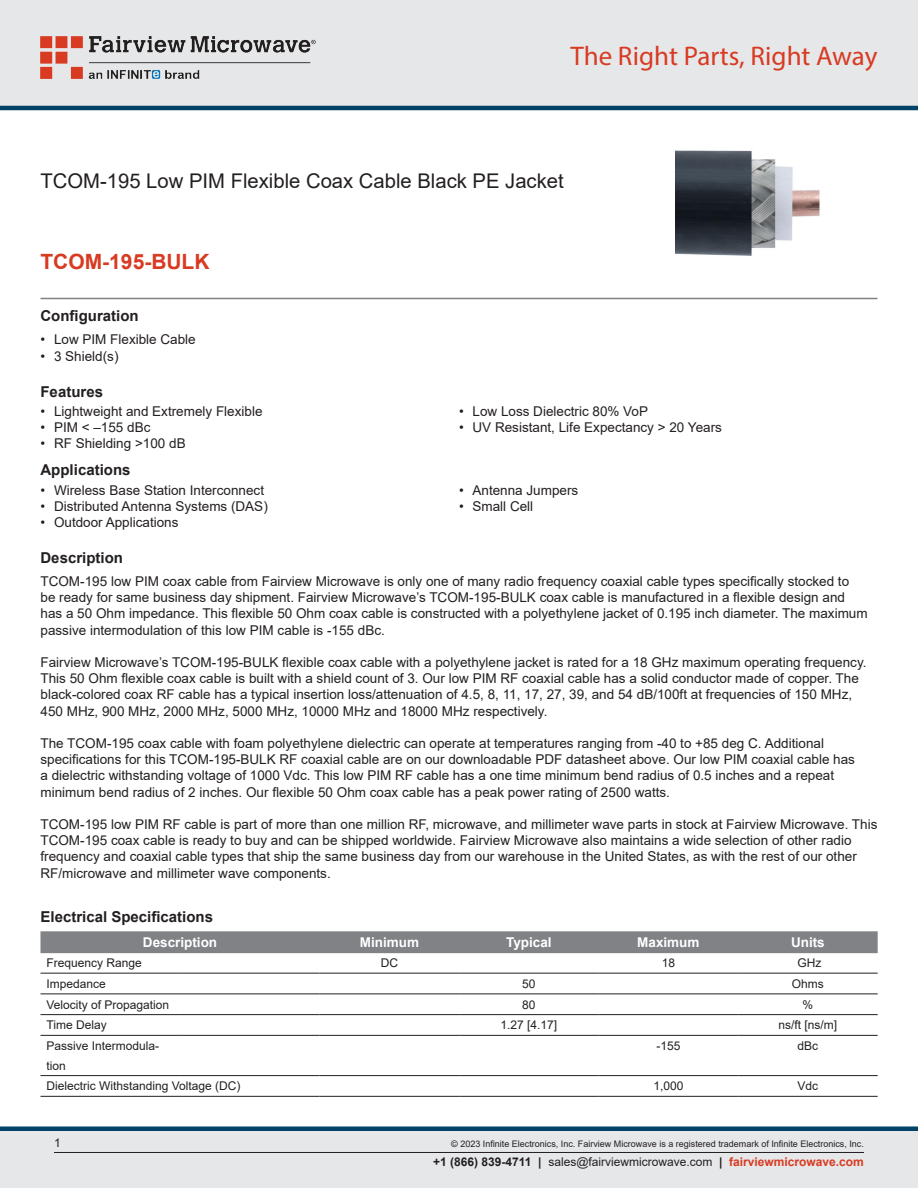
<style>
.page{position:relative;width:918px;height:1188px;background:#fff}
.page>*{position:absolute;margin:0;border:0;box-sizing:border-box;transform-origin:0 0}
.t1{font:27px "Myriad Pro";color:#d83a22}
.Branded_Part_No{font:700 21px "Arial";color:#d83a22}
.Web_Description_Para{font:20.25px "Arial";color:#231f20}
.Head1{font:700 15px "Arial";color:#231f20}
.MarketingDescription{font:13.5px/16.2px "Arial";color:#231f20}
.Table_Header{font:700 13.5px "Arial";color:#fff}
.Table_Body_Left{font:12px/19.5px "Arial";color:#231f20}
.Table_Body{font:12px "Arial";color:#231f20}
.Copyright_disclaimer{font:9px "Arial";color:#231f20}
.s1{font-weight:700}
.s2{font-weight:700;color:#d83a22}
</style>
<div class="page">
<div style="left:0;top:1131px;width:918px;height:57px;background:#e6e7e9"></div>
<div style="left:0;top:1126px;width:918px;height:5px;background:#004268"></div>
<div style="left:0;top:0;width:918px;height:108px;background:#e6e7e9"></div>
<hr style="left:0;top:106px;width:918px;height:4px;background:#004268">
<img style="left:40px;top:36px;width:276px;height:42px">
<hr style="left:54px;top:1152px;width:810px;height:1px;background:#231f20">
<hr style="left:40px;top:298px;width:838px;height:1px;background:#808285">
<img style="left:676px;top:150px;width:144px;height:106px">
<div style="left:40px;top:931px;width:838px;height:22px;background:#808285"></div>
<hr style="left:40px;top:973px;width:140px;height:1px;background:#231f20">
<hr style="left:180px;top:973px;width:140px;height:1px;background:#231f20">
<hr style="left:320px;top:973px;width:139px;height:1px;background:#231f20">
<hr style="left:459px;top:973px;width:140px;height:1px;background:#231f20">
<hr style="left:599px;top:973px;width:139px;height:1px;background:#231f20">
<hr style="left:738px;top:973px;width:140px;height:1px;background:#231f20">
<hr style="left:40px;top:994px;width:140px;height:1px;background:#231f20">
<hr style="left:180px;top:994px;width:140px;height:1px;background:#231f20">
<hr style="left:320px;top:994px;width:139px;height:1px;background:#231f20">
<hr style="left:459px;top:994px;width:140px;height:1px;background:#231f20">
<hr style="left:599px;top:994px;width:139px;height:1px;background:#231f20">
<hr style="left:738px;top:994px;width:140px;height:1px;background:#231f20">
<hr style="left:40px;top:1014px;width:140px;height:1px;background:#231f20">
<hr style="left:180px;top:1014px;width:140px;height:1px;background:#231f20">
<hr style="left:320px;top:1014px;width:139px;height:1px;background:#231f20">
<hr style="left:459px;top:1014px;width:140px;height:1px;background:#231f20">
<hr style="left:599px;top:1014px;width:139px;height:1px;background:#231f20">
<hr style="left:738px;top:1014px;width:140px;height:1px;background:#231f20">
<hr style="left:40px;top:1035px;width:140px;height:1px;background:#231f20">
<hr style="left:180px;top:1035px;width:140px;height:1px;background:#231f20">
<hr style="left:320px;top:1035px;width:139px;height:1px;background:#231f20">
<hr style="left:459px;top:1035px;width:140px;height:1px;background:#231f20">
<hr style="left:599px;top:1035px;width:139px;height:1px;background:#231f20">
<hr style="left:738px;top:1035px;width:140px;height:1px;background:#231f20">
<hr style="left:40px;top:1075px;width:140px;height:1px;background:#231f20">
<hr style="left:180px;top:1075px;width:140px;height:1px;background:#231f20">
<hr style="left:320px;top:1075px;width:139px;height:1px;background:#231f20">
<hr style="left:459px;top:1075px;width:140px;height:1px;background:#231f20">
<hr style="left:599px;top:1075px;width:139px;height:1px;background:#231f20">
<hr style="left:738px;top:1075px;width:140px;height:1px;background:#231f20">
<hr style="left:40px;top:1096px;width:140px;height:1px;background:#231f20">
<hr style="left:180px;top:1096px;width:140px;height:1px;background:#231f20">
<hr style="left:320px;top:1096px;width:139px;height:1px;background:#231f20">
<hr style="left:459px;top:1096px;width:140px;height:1px;background:#231f20">
<hr style="left:599px;top:1096px;width:139px;height:1px;background:#231f20">
<hr style="left:738px;top:1096px;width:140px;height:1px;background:#231f20">
<h1 class="t1" style="left:571px;top:39px;width:308px">The Right Parts, Right Away</h1>
<h1 class="Web_Description_Para" style="left:40px;top:167px;width:525px">TCOM-195 Low PIM Flexible Coax Cable Black PE Jacket</h1>
<p class="Branded_Part_No" style="left:40px;top:247px;width:171px">TCOM-195-BULK</p>
<p class="Head1" style="left:40px;top:306px;width:100px">Configuration</p>
<p class="MarketingDescription" style="left:40px;top:331px;width:157px">• Low PIM Flexible Cable</p>
<p class="MarketingDescription" style="left:40px;top:348px;width:80px">• 3 Shield(s)</p>
<p class="Head1" style="left:40px;top:381px;width:64px">Features</p>
<p class="MarketingDescription" style="left:40px;top:403px;width:224px">• Lightweight and Extremely Flexible</p>
<p class="MarketingDescription" style="left:40px;top:419px;width:111px">• PIM &lt; –155 dBc</p>
<p class="MarketingDescription" style="left:40px;top:435px;width:147px">• RF Shielding &gt;100 dB</p>
<p class="Head1" style="left:40px;top:460px;width:92px">Applications</p>
<p class="MarketingDescription" style="left:40px;top:482px;width:225px">• Wireless Base Station Interconnect</p>
<p class="MarketingDescription" style="left:40px;top:498px;width:229px">• Distributed Antenna Systems (DAS)</p>
<p class="MarketingDescription" style="left:40px;top:514px;width:140px">• Outdoor Applications</p>
<p class="MarketingDescription" style="left:459px;top:403px;width:191px">• Low Loss Dielectric 80% VoP</p>
<p class="MarketingDescription" style="left:459px;top:419px;width:265px">• UV Resistant, Life Expectancy &gt; 20 Years</p>
<p class="MarketingDescription" style="left:459px;top:482px;width:121px">• Antenna Jumpers</p>
<p class="MarketingDescription" style="left:459px;top:498px;width:76px">• Small Cell</p>
<p class="Head1" style="left:40px;top:547px;width:84px">Description</p>
<p class="MarketingDescription" style="left:40px;top:573px;width:829px">TCOM-195 low PIM coax cable from Fairview Microwave is only one of many radio frequency coaxial cable types specifically stocked to<br>be ready for same business day shipment. Fairview Microwave’s TCOM-195-BULK coax cable is manufactured in a flexible design and has a 50 Ohm impedance. This flexible 50 Ohm coax cable is constructed with a polyethylene jacket of 0.195 inch diameter. The maximum passive intermodulation of this low PIM cable is -155 dBc.</p>
<p class="MarketingDescription" style="left:40px;top:654px;width:828px">Fairview Microwave’s TCOM-195-BULK flexible coax cable with a polyethylene jacket is rated for a 18 GHz maximum operating frequency.<br>This 50 Ohm flexible coax cable is built with a shield count of 3. Our low PIM RF coaxial cable has a solid conductor made of copper. The black-colored coax RF cable has a typical insertion loss/attenuation of 4.5, 8, 11, 17, 27, 39, and 54 dB/100ft at frequencies of 150 MHz, 450 MHz, 900 MHz, 2000 MHz, 5000 MHz, 10000 MHz and 18000 MHz respectively.</p>
<p class="MarketingDescription" style="left:40px;top:735px;width:816px">The TCOM-195 coax cable with foam polyethylene dielectric can operate at temperatures ranging from -40 to +85 deg C. Additional specifications for this TCOM-195-BULK RF coaxial cable are on our downloadable PDF datasheet above. Our low PIM coaxial cable has a dielectric withstanding voltage of 1000 Vdc. This low PIM RF cable has a one time minimum bend radius of 0.5 inches and a repeat minimum bend radius of 2 inches. Our flexible 50 Ohm coax cable has a peak power rating of 2500 watts.</p>
<p class="MarketingDescription" style="left:40px;top:816px;width:838px">TCOM-195 low PIM RF cable is part of more than one million RF, microwave, and millimeter wave parts in stock at Fairview Microwave. This TCOM-195 coax cable is ready to buy and can be shipped worldwide. Fairview Microwave also maintains a wide selection of other radio frequency and coaxial cable types that ship the same business day from our warehouse in the United States, as with the rest of our other RF/microwave and millimeter wave components.</p>
<p class="Head1" style="left:40px;top:906px;width:174px">Electrical Specifications</p>
<p class="Table_Header" style="left:143px;top:933px;width:76px">Description</p>
<p class="Table_Header" style="left:360px;top:933px;width:61px">Minimum</p>
<p class="Table_Header" style="left:506px;top:933px;width:47px">Typical</p>
<p class="Table_Header" style="left:637px;top:933px;width:64px">Maximum</p>
<p class="Table_Header" style="left:791px;top:933px;width:35px">Units</p>
<p class="Table_Body_Left" style="left:46px;top:953px;width:97px">Frequency Range</p>
<p class="Table_Body" style="left:381px;top:955px;width:19px">DC</p>
<p class="Table_Body" style="left:662px;top:955px;width:15px">18</p>
<p class="Table_Body" style="left:798px;top:955px;width:25px">GHz</p>
<p class="Table_Body_Left" style="left:46px;top:974px;width:61px">Impedance</p>
<p class="Table_Body" style="left:522px;top:975px;width:15px">50</p>
<p class="Table_Body" style="left:792px;top:975px;width:34px">Ohms</p>
<p class="Table_Body_Left" style="left:46px;top:995px;width:124px">Velocity of Propagation</p>
<p class="Table_Body" style="left:522px;top:996px;width:15px">80</p>
<p class="Table_Body" style="left:803px;top:996px;width:12px">%</p>
<p class="Table_Body_Left" style="left:46px;top:1015px;width:62px">Time Delay</p>
<p class="Table_Body" style="left:501px;top:1017px;width:58px">1.27 [4.17]</p>
<p class="Table_Body" style="left:779px;top:1017px;width:60px">ns/ft [ns/m]</p>
<p class="Table_Body_Left" style="left:46px;top:1036px;width:114px">Passive Intermodula&shy;tion</p>
<p class="Table_Body" style="left:656px;top:1038px;width:26px">-155</p>
<p class="Table_Body" style="left:798px;top:1038px;width:22px">dBc</p>
<p class="Table_Body_Left" style="left:46px;top:1076px;width:196px">Dielectric Withstanding Voltage (DC)</p>
<p class="Table_Body" style="left:653px;top:1078px;width:32px">1,000</p>
<p class="Table_Body" style="left:798px;top:1078px;width:22px">Vdc</p>
<p class="Table_Body_Left" style="left:54px;top:1133px;width:8px">1</p>
<p class="Copyright_disclaimer" style="left:451px;top:1138px;width:414px">© 2023 Infinite Electronics, Inc. Fairview Microwave is a registered trademark of Infinite Electronics, Inc.</p>
<p class="Table_Body_Left" style="left:433px;top:1152px;width:432px"><span class="s1">+1 (866) 839-4711 |</span> sales@fairviewmicrowave.com <span class="s1">|</span> <span class="s2">fairviewmicrowave.com</span></p>
</div>
